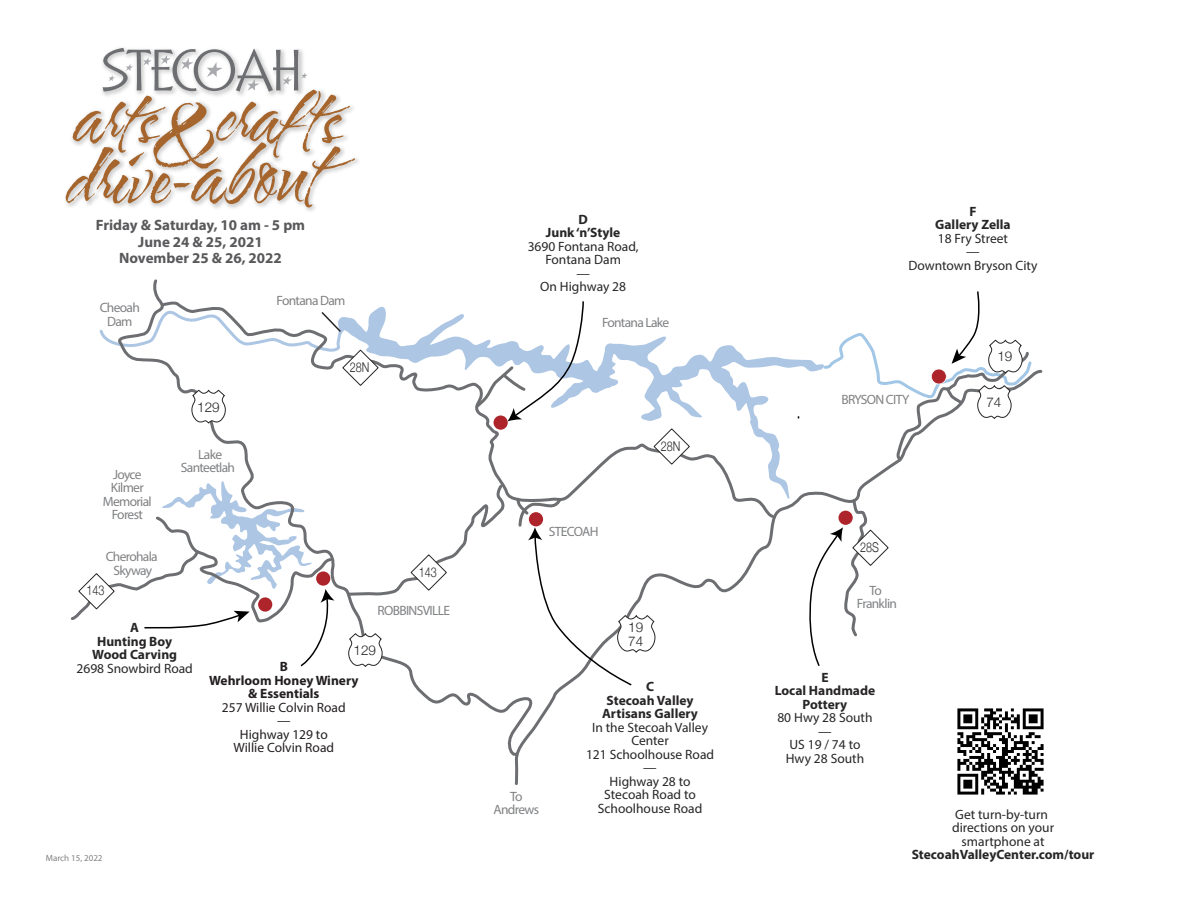
<style>
.page{position:relative;width:1188px;height:918px;background:#fff}
.page>*{position:absolute;margin:0;border:0;box-sizing:border-box;transform-origin:0 0}
.t1{font:700 15px/16.5px "Myriad Pro";color:#59595b;text-align:center}
.t2{font:13.5px/13.5px "Myriad Pro";color:#272525;text-align:center}
.t3{font:13.5px/13.5px "Myriad Pro";letter-spacing:-.05em;color:#808183;text-align:center}
.t4{font:700 13.5px/13.5px "Myriad Pro";color:#272525;text-align:center}
.t5{font:13.5px/13.5px "Myriad Pro";color:#231f20;text-align:center}
.t6{font:700 13.5px/13.5px "Myriad Pro";color:#231f20;text-align:center}
.t7{font:300 13.5px "Helvetica Neue";color:#272525;scale:.8 1}
.t8{font:300 13.5px/13.5px "Helvetica Neue";color:#272525}
.t9{font:9px "Myriad Pro";color:#808183}
</style>
<div class="page">
<svg style="left:514px;top:368px;width:529px;height:417px"></svg>
<svg style="left:153px;top:279px;width:383px;height:478px"></svg>
<svg style="left:160px;top:302px;width:616px;height:218px"></svg>
<svg style="left:348px;top:632px;width:35px;height:36px"></svg>
<svg style="left:653px;top:428px;width:37px;height:37px"></svg>
<svg style="left:346px;top:483px;width:161px;height:114px"></svg>
<svg style="left:99px;top:309px;width:280px;height:115px"></svg>
<img style="left:952px;top:703px;width:92px;height:92px">
<svg style="left:515px;top:496px;width:141px;height:190px"></svg>
<svg style="left:805px;top:498px;width:84px;height:169px"></svg>
<svg style="left:473px;top:300px;width:112px;height:127px"></svg>
<svg style="left:70px;top:479px;width:265px;height:188px"></svg>
<div style="left:529px;top:512px;width:14px;height:14px;background:#ad252b;border-radius:50%"></div>
<div style="left:316px;top:571px;width:14px;height:15px;background:#ad252b;border-radius:50%"></div>
<div style="left:838px;top:511px;width:15px;height:14px;background:#ad252b;border-radius:50%"></div>
<div style="left:258px;top:597px;width:14px;height:15px;background:#ad252b;border-radius:50%"></div>
<div style="left:494px;top:415px;width:14px;height:15px;background:#ad252b;border-radius:50%"></div>
<svg style="left:822px;top:291px;width:212px;height:171px"></svg>
<img style="left:305px;top:158px;width:54px;height:53px">
<svg style="left:66px;top:48px;width:289px;height:159px"></svg>
<p class="t1" style="left:96px;top:216px;width:211px">Friday &amp; Saturday, 10 am - 5 pm<br>June 24 &amp; 25, 2021<br>November 25 &amp; 26, 2022</p>
<p class="t3" style="left:100px;top:301px;width:42px">Cheoah<br>Dam</p>
<p class="t3" style="left:103px;top:467px;width:50px">Joyce<br>Kilmer<br>Memorial<br>Forest</p>
<p class="t3" style="left:106px;top:550px;width:54px">Cherohala<br>Skyway</p>
<p class="t7" style="left:87px;top:580px;width:24px">143</p>
<p class="t8" style="left:197px;top:399px;width:24px">129</p>
<p class="t3" style="left:181px;top:447px;width:56px">Lake<br>Santeetlah</p>
<p class="t3" style="left:277px;top:294px;width:70px">Fontana Dam</p>
<p class="t7" style="left:350px;top:356px;width:26px">28N</p>
<p class="t7" style="left:419px;top:561px;width:24px">143</p>
<p class="t3" style="left:378px;top:603px;width:74px">ROBBINSVILLE</p>
<p class="t4" style="left:92px;top:620px;width:86px">A<br>Hunting Boy<br>Wood Carving</p>
<p class="t2" style="left:77px;top:661px;width:118px">2698 Snowbird Road</p>
<p class="t8" style="left:354px;top:642px;width:24px">129</p>
<p class="t6" style="left:209px;top:659px;width:151px">B<br>Wehrloom Honey Winery &amp; Essentials</p>
<p class="t5" style="left:222px;top:700px;width:125px">257 Willie Colvin Road —<br>Highway 129 to<br>Willie Colvin Road</p>
<p class="t9" style="left:46px;top:852px;width:58px">March 15, 2022</p>
<p class="t4" style="left:546px;top:212px;width:76px">D<br>Junk ‘n’Style</p>
<p class="t2" style="left:528px;top:239px;width:112px">3690 Fontana Road,<br>Fontana Dam<br>—<br>On Highway 28</p>
<p class="t3" style="left:602px;top:316px;width:69px">Fontana Lake</p>
<p class="t3" style="left:549px;top:525px;width:51px">STECOAH</p>
<p class="t7" style="left:661px;top:435px;width:26px">28N</p>
<p class="t3" style="left:494px;top:790px;width:47px">To<br>Andrews</p>
<p class="t8" style="left:628px;top:619px;width:17px">19<br>74</p>
<p class="t4" style="left:602px;top:679px;width:97px">C<br>Stecoah Valley<br>Artisans Gallery</p>
<p class="t2" style="left:586px;top:720px;width:130px">In the Stecoah Valley<br>Center<br>121 Schoolhouse Road —<br>Highway 28 to<br>Stecoah Road to<br>Schoolhouse Road</p>
<p class="t4" style="left:935px;top:204px;width:77px">F<br>Gallery Zella</p>
<p class="t2" style="left:908px;top:231px;width:131px">18 Fry Street<br>—<br>Downtown Bryson City</p>
<p class="t3" style="left:841px;top:393px;width:69px">BRYSON CITY</p>
<p class="t7" style="left:860px;top:536px;width:25px">28S</p>
<p class="t3" style="left:857px;top:583px;width:42px">To<br>Franklin</p>
<p class="t4" style="left:775px;top:670px;width:102px">E<br>Local Handmade<br>Pottery</p>
<p class="t2" style="left:777px;top:711px;width:97px">80 Hwy 28 South —<br>US 19 / 74 to<br>Hwy 28 South</p>
<p class="t8" style="left:997px;top:349px;width:17px">19</p>
<p class="t8" style="left:986px;top:394px;width:17px">74</p>
<p class="t2" style="left:952px;top:807px;width:104px">Get turn-by-turn directions on your smartphone at</p>
<p class="t4" style="left:912px;top:848px;width:184px">StecoahValleyCenter.com/tour</p>
</div>
